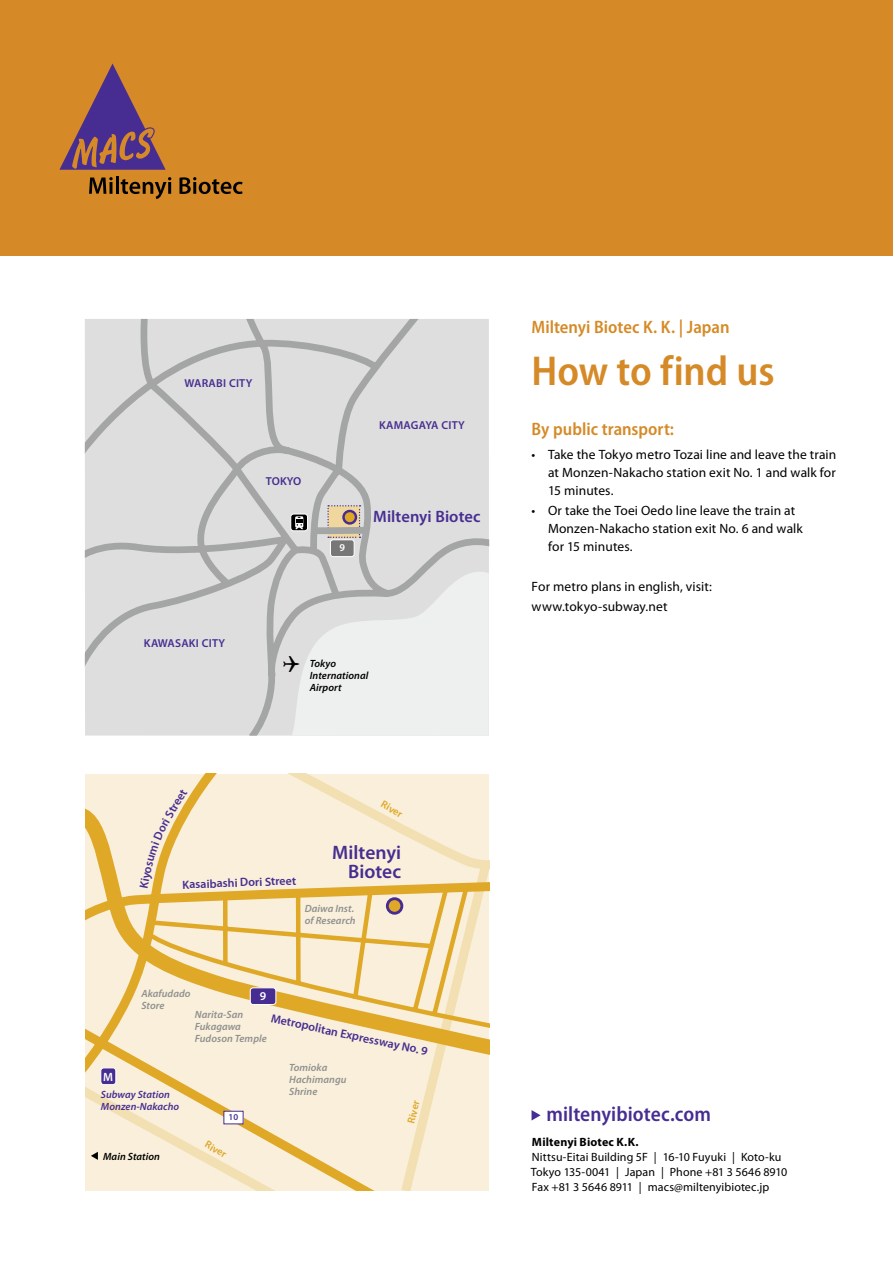
<style>
.page{position:relative;width:893px;height:1263px;background:#fff}
.page>*{position:absolute;margin:0;border:0;box-sizing:border-box;transform-origin:0 0}
.t1{font:600 semi-condensed 42px "Myriad Pro";letter-spacing:-.005em;color:#d58a27}
.t2{font:600 semi-condensed 21px "Myriad Pro";letter-spacing:.005em;color:#472d91}
.t3{font:600 19.5px/19.5px "Myriad Pro";color:#472d91;text-align:right}
.t4{font:600 semi-condensed 18px "Myriad Pro";color:#d58a27}
.t5{font:600 16.5px "Myriad Pro";letter-spacing:.005em;color:#472d91}
.t6{font:13.5px/18px "Myriad Pro";letter-spacing:.01em;color:#000}
.t7{font:12px/15px "Myriad Pro";letter-spacing:.005em;color:#000}
.t8{font:600 12px "Myriad Pro";color:#472d91}
.t9{font:700 12px "Myriad Pro";letter-spacing:.015em;color:#000}
.t10{font:600 12px "Myriad Pro";color:#fff}
.t11{font:600 11.55px "Myriad Pro";letter-spacing:.02em;color:#472d91}
.t12{font:italic 600 10.5px/12px "Myriad Pro";letter-spacing:.005em;color:#8f908f}
.t13{font:italic 600 10.5px/12px "Myriad Pro";letter-spacing:.005em;color:#000}
.t14{font:italic 600 10.5px/12px "Myriad Pro";letter-spacing:.005em;color:#472d91}
.t15{font:600 10.5px "Myriad Pro";color:#dfa827}
.t16{font:600 10.5px "Myriad Pro";color:#fff}
.t17{font:600 9px "Myriad Pro";color:#472d91}
</style>
<div class="page">
<svg style="left:85px;top:319px;width:405px;height:417px;background:#d8d7d7"></svg>
<div style="left:0;top:0;width:893px;height:255px;background:#d58a27"></div>
<svg style="left:59px;top:63px;width:107px;height:107px"></svg>
<svg style="left:89px;top:177px;width:24px;height:17px"></svg>
<hr style="left:116px;top:177px;width:3px;height:17px;background:#000">
<svg style="left:121px;top:177px;width:50px;height:22px"></svg>
<svg style="left:179px;top:177px;width:64px;height:17px"></svg>
<svg style="left:85px;top:774px;width:404px;height:417px;background:#f5e5c1"></svg>
<div style="left:387px;top:899px;width:15px;height:14px;background:#dfa827;border-radius:50%"></div>
<div style="left:386px;top:897px;width:17px;height:18px;border:3px solid #472d91;border-radius:50%"></div>
<svg style="left:91px;top:1152px;width:7px;height:8px"></svg>
<div style="left:250px;top:988px;width:26px;height:16px;background:#472d91;border-radius:3px"></div>
<div style="left:250px;top:987px;width:26px;height:18px;border:1px solid #fff;border-radius:3px"></div>
<div style="left:101px;top:1068px;width:15px;height:16px;background:#472d91;border-radius:3px"></div>
<div style="left:100px;top:1067px;width:16px;height:18px;border:1px solid #fff;border-radius:3px"></div>
<svg style="left:223px;top:1110px;width:21px;height:15px"></svg>
<svg style="left:344px;top:511px;width:12px;height:12px"></svg>
<div style="left:342px;top:510px;width:15px;height:15px;border:2px solid #472d91;border-radius:50%"></div>
<div style="left:330px;top:540px;width:24px;height:17px;background:#777;border-radius:3px"></div>
<div style="left:330px;top:539px;width:25px;height:18px;border:1px solid #fff;border-radius:3px"></div>
<svg style="left:531px;top:1110px;width:10px;height:10px"></svg>
<div style="left:291px;top:514px;width:17px;height:17px;background:#000;border-radius:3px"></div>
<div style="left:290px;top:513px;width:18px;height:18px;border:1px solid #fff;border-radius:3px"></div>
<svg style="left:294px;top:517px;width:10px;height:13px"></svg>
<svg style="left:283px;top:565px;width:206px;height:171px;background:#e6e6e6"></svg>
<svg style="left:140px;top:788px;width:48px;height:100px;background:#f4e3bc"></svg>
<p class="t11" style="left:185px;top:377px;width:69px">WARABI CITY</p>
<p class="t11" style="left:266px;top:475px;width:37px">TOKYO</p>
<p class="t11" style="left:379px;top:419px;width:87px">KAMAGAYA CITY</p>
<p class="t16" style="left:340px;top:542px;width:7px">9</p>
<p class="t5" style="left:373px;top:507px;width:109px">Miltenyi Biotec</p>
<p class="t11" style="left:144px;top:636px;width:83px">KAWASAKI CITY</p>
<p class="t13" style="left:310px;top:657px;width:60px">Tokyo<br>International<br>Airport</p>
<p class="t8" style="left:182px;top:878px;width:115px;rotate:-2deg">Kasaibashi Dori Street</p>
<p class="t15" style="left:385px;top:798px;width:25px;rotate:30deg">River</p>
<h3 class="t3" style="left:332px;top:843px;width:70px">Miltenyi<br>Biotec</h3>
<p class="t12" style="left:305px;top:902px;width:52px">Daiwa Inst. of Research</p>
<p class="t12" style="left:141px;top:988px;width:51px">Akafudado<br>Store</p>
<p class="t10" style="left:260px;top:989px;width:8px">9</p>
<p class="t12" style="left:195px;top:1009px;width:73px">Narita-San<br>Fukagawa<br>Fudoson Temple</p>
<p class="t8" style="left:273px;top:1011px;width:161px;rotate:12deg">Metropolitan Expressway No. 9</p>
<p class="t12" style="left:289px;top:1062px;width:59px">Tomioka<br>Hachimangu<br>Shrine</p>
<p class="t10" style="left:103px;top:1070px;width:11px">M</p>
<p class="t14" style="left:101px;top:1089px;width:80px">Subway Station<br>Monzen-Nakacho</p>
<p class="t15" style="left:405px;top:1122px;width:25px;rotate:-76deg">River</p>
<p class="t17" style="left:229px;top:1112px;width:11px">10</p>
<p class="t13" style="left:103px;top:1150px;width:58px">Main Station</p>
<p class="t15" style="left:209px;top:1138px;width:25px;rotate:30deg">River</p>
<h3 class="t4" style="left:531px;top:317px;width:200px">Miltenyi Biotec K. K. | Japan</h3>
<h1 class="t1" style="left:531px;top:348px;width:245px">How to find us</h1>
<h3 class="t4" style="left:531px;top:419px;width:144px">By public transport:</h3>
<p class="t6" style="left:548px;top:446px;width:290px;text-align:justify;text-indent:-16px">• Take the Tokyo metro Tozai line and leave the train at Monzen-Nakacho station exit No. 1 and walk for 15 minutes.</p>
<p class="t6" style="left:548px;top:502px;width:256px;text-indent:-17px">• Or take the Toei Oedo line leave the train at<br>Monzen-Nakacho station exit No. 6 and walk for 15 minutes.</p>
<p class="t6" style="left:532px;top:577px;width:182px;line-height:20.1px">For metro plans in english, visit: www.tokyo-subway.net</p>
<h2 class="t2" style="left:546px;top:1102px;width:166px">miltenyibiotec.com</h2>
<p class="t9" style="left:532px;top:1135px;width:108px">Miltenyi Biotec K.K.</p>
<p class="t7" style="left:531px;top:1149px;width:258px">Nittsu-Eitai Building 5F | 16-10 Fuyuki | Koto-ku<br>Tokyo 135-0041 | Japan | Phone +81 3 5646 8910<br>Fax +81 3 5646 8911 | macs@miltenyibiotec.jp</p>
</div>
